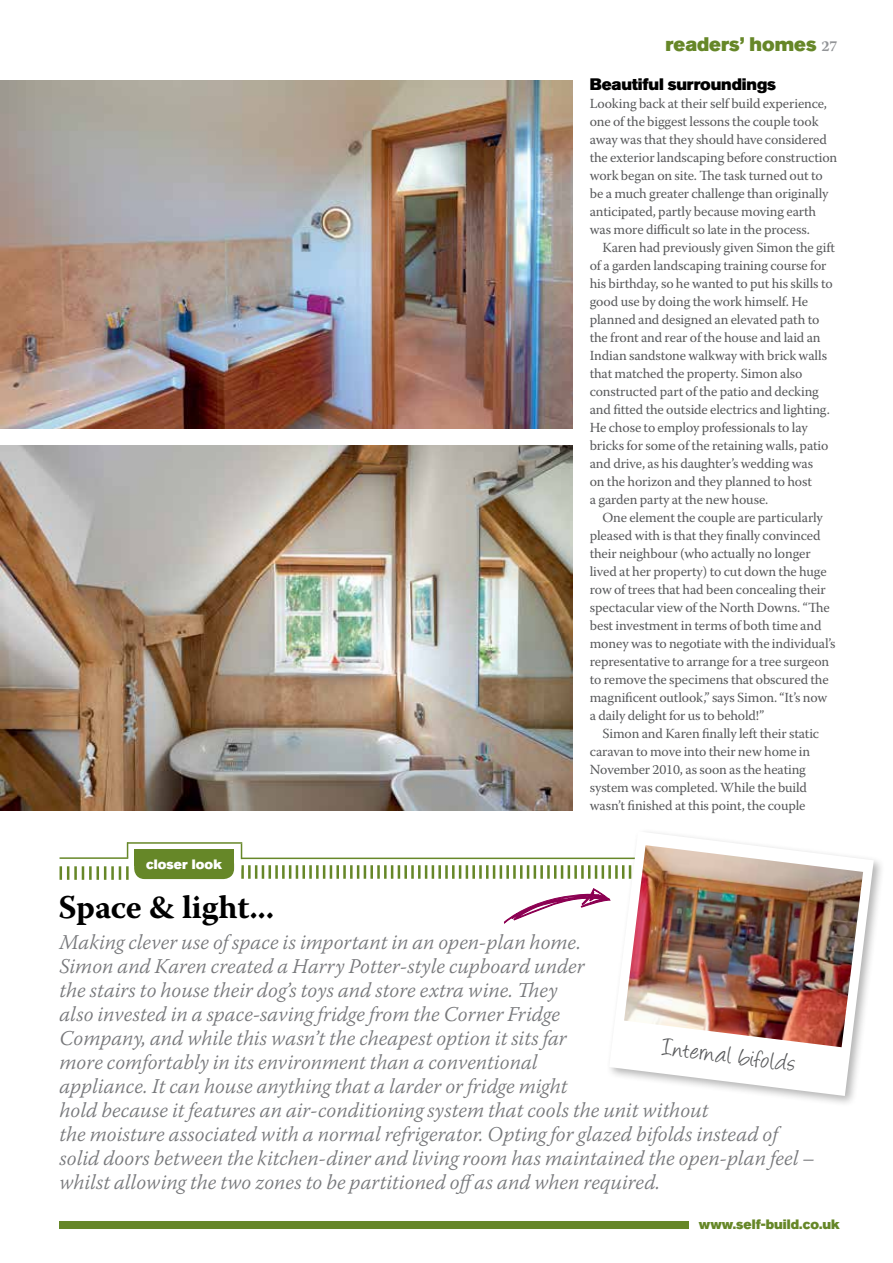
<style>
.page{position:relative;width:893px;height:1263px;background:#fff}
.page>*{position:absolute;margin:0;border:0;box-sizing:border-box;transform-origin:0 0}
.t1{font:700 33px "Warnock Pro";letter-spacing:-.005em;color:#000}
.t2{font:27.45px "Angelina";color:#58595b}
.t3{font:italic 300 21px/24px "Warnock Pro";color:#77787b}
.t4{font:19.5px "Akzidenz Grotesk Std Super";color:#668728}
.t5{font:16.5px "Akzidenz Grotesk Std Super";letter-spacing:-.01em;color:#000}
.t6{font:13.8px "Warnock Pro";letter-spacing:-.01em;color:#58595b}
.t7{font:13.5px "Akzidenz Grotesk Std Super";color:#668728}
.t8{font:13.5px "Akzidenz Grotesk Std Super";color:#fff}
.s1{font-family:"Warnock Pro";font-weight:700;font-size:15px;color:#939598}
</style>
<div class="page">
<img style="left:0;top:81px;width:573px;height:347px">
<img style="left:0;top:445px;width:573px;height:365px">
<div style="left:60px;top:1222px;width:629px;height:7px;background:#668728"></div>
<hr style="left:241px;top:865px;width:3px;height:14px;background:#668728">
<hr style="left:248px;top:865px;width:3px;height:14px;background:#668728">
<svg style="left:255px;top:865px;width:9px;height:14px"></svg>
<hr style="left:268px;top:865px;width:3px;height:14px;background:#668728">
<hr style="left:275px;top:865px;width:3px;height:14px;background:#668728">
<hr style="left:282px;top:865px;width:3px;height:14px;background:#668728">
<svg style="left:289px;top:865px;width:9px;height:14px"></svg>
<hr style="left:302px;top:865px;width:3px;height:14px;background:#668728">
<hr style="left:309px;top:865px;width:3px;height:14px;background:#668728">
<hr style="left:316px;top:865px;width:3px;height:14px;background:#668728">
<svg style="left:323px;top:865px;width:9px;height:14px"></svg>
<hr style="left:336px;top:865px;width:3px;height:14px;background:#668728">
<hr style="left:343px;top:865px;width:3px;height:14px;background:#668728">
<hr style="left:350px;top:865px;width:3px;height:14px;background:#668728">
<svg style="left:357px;top:865px;width:9px;height:14px"></svg>
<hr style="left:370px;top:865px;width:3px;height:14px;background:#668728">
<hr style="left:377px;top:865px;width:3px;height:14px;background:#668728">
<hr style="left:384px;top:865px;width:3px;height:14px;background:#668728">
<svg style="left:391px;top:865px;width:9px;height:14px"></svg>
<hr style="left:404px;top:865px;width:3px;height:14px;background:#668728">
<hr style="left:411px;top:865px;width:3px;height:14px;background:#668728">
<hr style="left:418px;top:865px;width:3px;height:14px;background:#668728">
<svg style="left:425px;top:865px;width:9px;height:14px"></svg>
<hr style="left:438px;top:865px;width:3px;height:14px;background:#668728">
<hr style="left:445px;top:865px;width:3px;height:14px;background:#668728">
<hr style="left:452px;top:865px;width:3px;height:14px;background:#668728">
<svg style="left:459px;top:865px;width:9px;height:14px"></svg>
<hr style="left:472px;top:865px;width:3px;height:14px;background:#668728">
<hr style="left:479px;top:865px;width:3px;height:14px;background:#668728">
<hr style="left:486px;top:865px;width:3px;height:14px;background:#668728">
<svg style="left:493px;top:865px;width:9px;height:14px"></svg>
<hr style="left:506px;top:865px;width:3px;height:14px;background:#668728">
<hr style="left:513px;top:865px;width:3px;height:14px;background:#668728">
<svg style="left:520px;top:865px;width:16px;height:14px"></svg>
<hr style="left:540px;top:865px;width:3px;height:14px;background:#668728">
<hr style="left:547px;top:865px;width:3px;height:14px;background:#668728">
<svg style="left:554px;top:865px;width:16px;height:14px"></svg>
<hr style="left:574px;top:865px;width:3px;height:14px;background:#668728">
<hr style="left:581px;top:865px;width:3px;height:14px;background:#668728">
<svg style="left:588px;top:865px;width:16px;height:14px"></svg>
<div style="left:134px;top:849px;width:100px;height:16px;background:#668728"></div>
<div style="left:134px;top:853px;width:100px;height:26px;background:#668728;border-radius:10px"></div>
<hr style="left:241px;top:857px;width:595px;height:2px;background:#668728">
<hr style="left:127px;top:842px;width:115px;height:2px;background:#668728">
<svg style="left:241px;top:844px;width:1px;height:13px"></svg>
<svg style="left:127px;top:842px;width:1px;height:15px"></svg>
<hr style="left:60px;top:857px;width:68px;height:2px;background:#668728">
<svg style="left:504px;top:888px;width:102px;height:36px"></svg>
<svg style="left:60px;top:866px;width:9px;height:14px"></svg>
<hr style="left:74px;top:866px;width:3px;height:14px;background:#668728">
<svg style="left:82px;top:866px;width:2px;height:14px"></svg>
<hr style="left:89px;top:866px;width:3px;height:14px;background:#668728">
<svg style="left:97px;top:866px;width:9px;height:14px"></svg>
<hr style="left:111px;top:866px;width:3px;height:14px;background:#668728">
<svg style="left:119px;top:866px;width:2px;height:14px"></svg>
<hr style="left:126px;top:866px;width:3px;height:14px;background:#668728">
<div style="left:606px;top:828px;width:279px;height:280px;background:#000;opacity:.3"></div>
<svg style="left:609px;top:831px;width:265px;height:265px"></svg>
<img style="left:624px;top:845px;width:239px;height:202px">
<p class="t8" style="left:146px;top:856px;width:77px">closer look</p>
<p class="t1" style="left:58px;top:887px;width:217px">Space &amp; light...</p>
<p class="t4" style="left:666px;top:33px;width:174px">readers’ homes <span class="s1">27</span></p>
<p class="t5" style="left:590px;top:75px;width:188px">Beautiful surroundings</p>
<p class="t6" style="left:590px;top:95px;width:239px">Looking back at their self build experience,</p>
<p class="t6" style="left:590px;top:113px;width:230px">one of the biggest lessons the couple took</p>
<p class="t6" style="left:590px;top:131px;width:239px">away was that they should have considered</p>
<p class="t6" style="left:590px;top:149px;width:249px">the exterior landscaping before construction</p>
<p class="t6" style="left:590px;top:167px;width:234px">work began on site. The task turned out to</p>
<p class="t6" style="left:590px;top:185px;width:240px">be a much greater challenge than originally</p>
<p class="t6" style="left:590px;top:203px;width:228px">anticipated, partly because moving earth</p>
<p class="t6" style="left:590px;top:221px;width:222px">was more difficult so late in the process.</p>
<p class="t6" style="left:602px;top:239px;width:234px">Karen had previously given Simon the gift</p>
<p class="t6" style="left:590px;top:257px;width:238px">of a garden landscaping training course for</p>
<p class="t6" style="left:590px;top:275px;width:244px">his birthday, so he wanted to put his skills to</p>
<p class="t6" style="left:590px;top:293px;width:220px">good use by doing the work himself. He</p>
<p class="t6" style="left:590px;top:311px;width:231px">planned and designed an elevated path to</p>
<p class="t6" style="left:590px;top:329px;width:232px">the front and rear of the house and laid an</p>
<p class="t6" style="left:590px;top:347px;width:239px">Indian sandstone walkway with brick walls</p>
<p class="t6" style="left:590px;top:365px;width:214px">that matched the property. Simon also</p>
<p class="t6" style="left:590px;top:383px;width:231px">constructed part of the patio and decking</p>
<p class="t6" style="left:590px;top:401px;width:242px">and fitted the outside electrics and lighting.</p>
<p class="t6" style="left:590px;top:419px;width:219px">He chose to employ professionals to lay</p>
<p class="t6" style="left:590px;top:437px;width:240px">bricks for some of the retaining walls, patio</p>
<p class="t6" style="left:590px;top:455px;width:225px">and drive, as his daughter’s wedding was</p>
<p class="t6" style="left:590px;top:473px;width:224px">on the horizon and they planned to host</p>
<p class="t6" style="left:590px;top:491px;width:180px">a garden party at the new house.</p>
<p class="t6" style="left:602px;top:509px;width:222px">One element the couple are particularly</p>
<p class="t6" style="left:590px;top:527px;width:232px">pleased with is that they finally convinced</p>
<p class="t6" style="left:590px;top:545px;width:222px">their neighbour (who actually no longer</p>
<p class="t6" style="left:590px;top:563px;width:238px">lived at her property) to cut down the huge</p>
<p class="t6" style="left:590px;top:581px;width:238px">row of trees that had been concealing their</p>
<p class="t6" style="left:590px;top:599px;width:241px">spectacular view of the North Downs. “The</p>
<p class="t6" style="left:590px;top:617px;width:233px">best investment in terms of both time and</p>
<p class="t6" style="left:590px;top:635px;width:247px">money was to negotiate with the individual’s</p>
<p class="t6" style="left:590px;top:653px;width:241px">representative to arrange for a tree surgeon</p>
<p class="t6" style="left:590px;top:671px;width:240px">to remove the specimens that obscured the</p>
<p class="t6" style="left:590px;top:689px;width:239px">magnificent outlook,” says Simon. “It’s now</p>
<p class="t6" style="left:590px;top:707px;width:176px">a daily delight for us to behold!”</p>
<p class="t6" style="left:602px;top:725px;width:218px">Simon and Karen finally left their static</p>
<p class="t6" style="left:590px;top:743px;width:222px">caravan to move into their new home in</p>
<p class="t6" style="left:590px;top:761px;width:218px">November 2010, as soon as the heating</p>
<p class="t6" style="left:590px;top:779px;width:219px">system was completed. While the build</p>
<p class="t6" style="left:590px;top:797px;width:217px">wasn’t finished at this point, the couple</p>
<p class="t3" style="left:60px;top:929px;width:757px">Making clever use of space is important in an open-plan home.<br>Simon and Karen created a Harry Potter-style cupboard under<br>the stairs to house their dog’s toys and store extra wine. They<br>also invested in a space-saving fridge from the Corner Fridge<br>Company, and while this wasn’t the cheapest option it sits far<br>more comfortably in its environment than a conventional<br>appliance. It can house anything that a larder or fridge might<br>hold because it features an air-conditioning system that cools the unit without<br>the moisture associated with a normal refrigerator. Opting for glazed bifolds instead of solid doors between the kitchen-diner and living room has maintained the open-plan feel – whilst allowing the two zones to be partitioned offas and when required.</p>
<p class="t2" style="left:664px;top:1036px;width:135px;rotate:7deg">Internal bifolds</p>
<p class="t7" style="left:699px;top:1216px;width:143px">www.self-build.co.uk</p>
</div>
